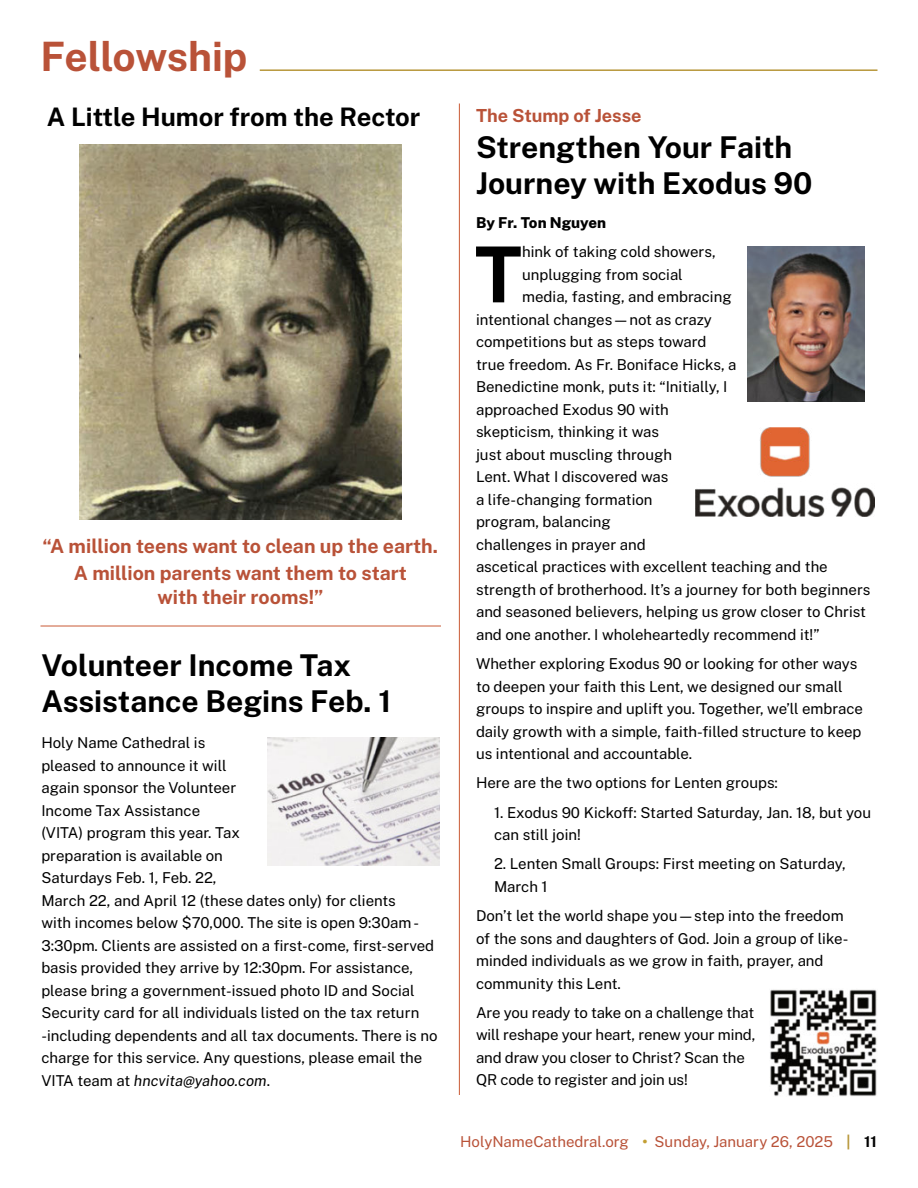
<style>
.page{position:relative;width:918px;height:1188px;background:#fff}
.page>*{position:absolute;margin:0;border:0;box-sizing:border-box;transform-origin:0 0}
.t1{font:100 77.25px "Swvxcf Public Sans";color:#000}
.t2{font:100 40.5px "Swvxcf Public Sans";letter-spacing:-.015em;color:#b95238}
.headline{font:100 30px/36px "Swvxcf Public Sans";color:#000}
.t3{font:100 25.5px "Swvxcf Public Sans";color:#000}
.t4{font:100 19.5px/24px "Swvxcf Public Sans";color:#b95238;text-align:center}
.kicker{font:100 18px "Swvxcf Public Sans";color:#b95238}
.body_text{font:100 15px/22.5px "Hrqbmt Public Sans";color:#000}
.t5{font:100 15px "Hrqbmt Public Sans";color:#b95238}
.t6{font:100 15px "Krfyhc Public Sans";color:#000}
.s1{font-family:"Tbgykf Public Sans"}
.s2{font-family:"Public Sans";font-style:italic}
.s3{font-family:"Swvxcf Public Sans";color:#c39f33}
.s4{font-family:"Swvxcf Public Sans";color:#b7973a}
.s5{font-family:"Swvxcf Public Sans";color:#000}
</style>
<div class="page">
<img style="left:80px;top:145px;width:321px;height:375px">
<hr style="left:260px;top:69px;width:617px;height:2px;background:#b7973a">
<hr style="left:40px;top:626px;width:401px;height:1px;background:#ca5a35">
<hr style="left:459px;top:104px;width:1px;height:991px;background:#ca5a35">
<img style="left:267px;top:737px;width:172px;height:129px">
<img style="left:748px;top:247px;width:117px;height:154px">
<img style="left:770px;top:989px;width:107px;height:107px">
<img style="left:695px;top:428px;width:180px;height:89px">
<p class="t2" style="left:40px;top:30px;width:209px">Fellowship</p>
<p class="t3" style="left:47px;top:100px;width:375px">A Little Humor from the Rector</p>
<p class="t4" style="left:43px;top:533px;width:397px">“A million teens want to clean up the earth.</p>
<p class="t4" style="left:74px;top:560px;width:335px">A million parents want them to start with their rooms!”</p>
<p class="headline" style="left:41px;top:647px;width:351px">Volunteer Income Tax<br>Assistance Begins Feb. 1</p>
<p class="body_text" style="left:41px;top:731px;width:398px">Holy Name Cathedral is<br>pleased to announce it will<br>again sponsor the Volunteer<br>Income Tax Assistance<br>(VITA) program this year. Tax<br>preparation is available on<br>Saturdays Feb. 1, Feb. 22,<br>March 22, and April 12 (these dates only) for clients<br>with incomes below $70,000. The site is open 9:30am - <span class="s1">3:30pm. Clients are assisted on a first-come, first-served </span>basis provided they arrive by 12:30pm. For assistance, please bring a government-issued photo ID and Social Security card for all individuals listed on the tax return -including dependents and all tax documents. There is no charge for this service. Any questions, please email the VITA team at <span class="s2">hncvita@yahoo.com</span>.</p>
<p class="kicker" style="left:476px;top:104px;width:167px">The Stump of Jesse</p>
<p class="headline" style="left:476px;top:129px;width:338px">Strengthen Your Faith<br>Journey with Exodus 90</p>
<p class="t6" style="left:476px;top:213px;width:132px">By Fr. Ton Nguyen</p>
<p class="t1" style="left:475px;top:223px;width:49px">T</p>
<p class="body_text" style="left:522px;top:240px;width:195px">hink of taking cold showers,</p>
<p class="body_text" style="left:522px;top:263px;width:162px">unplugging from social</p>
<p class="body_text" style="left:522px;top:285px;width:211px">media, fasting, and embracing</p>
<p class="body_text" style="left:476px;top:308px;width:237px">intentional changes—not as crazy</p>
<p class="body_text" style="left:476px;top:330px;width:232px">competitions but as steps toward</p>
<p class="body_text" style="left:476px;top:353px;width:262px">true freedom. As Fr. Boniface Hicks, a</p>
<p class="body_text" style="left:476px;top:375px;width:253px">Benedictine monk, puts it: “Initially, I</p>
<p class="body_text" style="left:476px;top:398px;width:194px">approached Exodus 90 with</p>
<p class="body_text" style="left:476px;top:420px;width:184px">skepticism, thinking it was</p>
<p class="body_text" style="left:476px;top:443px;width:197px">just about muscling through</p>
<p class="body_text" style="left:476px;top:465px;width:194px">Lent. What I discovered was</p>
<p class="body_text" style="left:476px;top:488px;width:178px">a life-changing formation</p>
<p class="body_text" style="left:476px;top:510px;width:136px">program, balancing</p>
<p class="body_text" style="left:476px;top:533px;width:171px">challenges in prayer and</p>
<p class="body_text" style="left:476px;top:555px;width:353px">ascetical practices with excellent teaching and the</p>
<p class="body_text" style="left:476px;top:578px;width:396px">strength of brotherhood. It’s a journey for both beginners</p>
<p class="body_text" style="left:476px;top:600px;width:392px">and seasoned believers, helping us grow closer to Christ</p>
<p class="body_text" style="left:476px;top:623px;width:345px">and one another. I wholeheartedly recommend it!”</p>
<p class="body_text" style="left:476px;top:652px;width:388px">Whether exploring Exodus 90 or looking for other ways to deepen your faith this Lent, we designed our small groups to inspire and uplift you. Together, we’ll embrace <span class="s1">daily growth with a simple, faith-filled structure to keep </span>us intentional and accountable.</p>
<p class="body_text" style="left:476px;top:771px;width:303px">Here are the two options for Lenten groups:</p>
<p class="body_text" style="left:494px;top:800px;width:379px">1. Exodus 90 Kickoff: Started Saturday, Jan. 18, but you can still join!</p>
<p class="body_text" style="left:494px;top:852px;width:353px">2. Lenten Small Groups: First meeting on Saturday,<br>March 1</p>
<p class="body_text" style="left:476px;top:904px;width:374px">Don’t let the world shape you—step into the freedom of the sons and daughters of God. Join a group of like&shy;minded individuals as we grow in faith, prayer, and community this Lent.</p>
<p class="body_text" style="left:476px;top:1001px;width:281px">Are you ready to take on a challenge that will reshape your heart, renew your mind, and draw you closer to Christ? Scan the QR code to register and join us!</p>
<p class="t5" style="left:460px;top:1131px;width:418px">HolyNameCathedral.org <span class="s3">•</span> Sunday, January 26, 2025 <span class="s4">|</span> <span class="s5">11</span></p>
</div>
